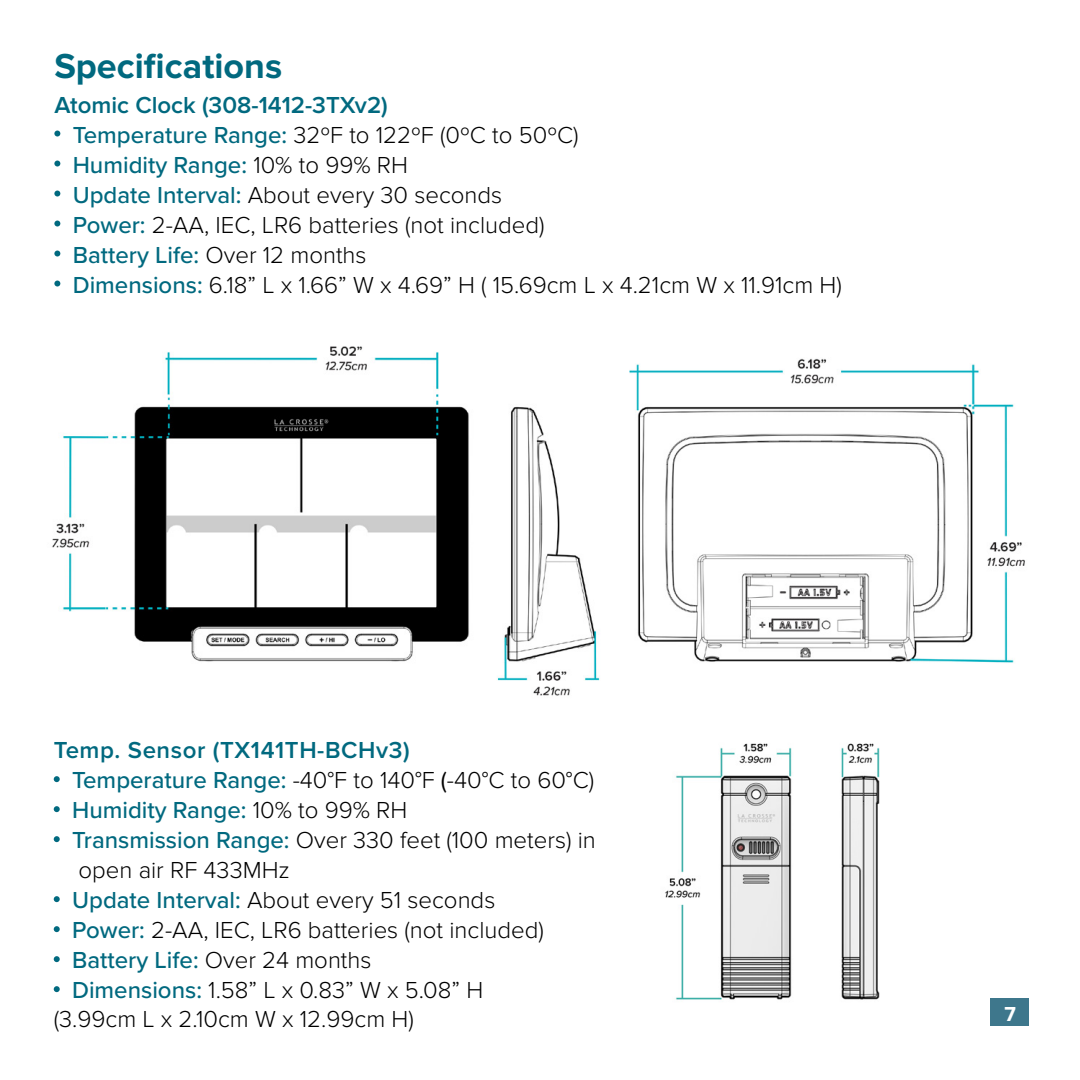
<style>
.page{position:relative;width:1080px;height:1080px;background:#fff}
.page>*{position:absolute;margin:0;border:0;box-sizing:border-box;transform-origin:0 0}
.t1{font:700 36px "Proxima Nova";color:#01697f}
.t2{font:300 24px/30px "Proxima Nova";color:#000}
.t3{font:500 24px "Proxima Nova";color:#01697f}
.t4{font:600 24px "Proxima Nova";letter-spacing:.025em;color:#01697f}
.t5{font:700 21px "Proxima Nova";color:#fff}
.s1{font-weight:600;color:#01697f}
.s2{font-weight:500;color:#01697f}
.s3{font-weight:400}
.s4{font-weight:300;color:#000}
</style>
<div class="page">
<div style="left:991px;top:998px;width:38px;height:28px;background:#3e778c"></div>
<svg style="left:54px;top:131px;width:6px;height:6px"></svg>
<svg style="left:54px;top:161px;width:6px;height:6px"></svg>
<svg style="left:54px;top:191px;width:6px;height:6px"></svg>
<svg style="left:54px;top:221px;width:6px;height:6px"></svg>
<svg style="left:54px;top:251px;width:6px;height:6px"></svg>
<svg style="left:54px;top:281px;width:6px;height:6px"></svg>
<svg style="left:54px;top:776px;width:6px;height:6px"></svg>
<svg style="left:54px;top:806px;width:6px;height:6px"></svg>
<svg style="left:54px;top:836px;width:6px;height:6px"></svg>
<svg style="left:54px;top:896px;width:6px;height:6px"></svg>
<svg style="left:54px;top:926px;width:6px;height:6px"></svg>
<svg style="left:54px;top:956px;width:6px;height:6px"></svg>
<svg style="left:54px;top:986px;width:6px;height:6px"></svg>
<img style="left:665px;top:743px;width:215px;height:257px">
<img style="left:52px;top:346px;width:973px;height:350px">
<h1 class="t1" style="left:54px;top:46px;width:229px">Specifications</h1>
<p class="t2" style="left:73px;top:90px;width:771px;text-indent:-18px"><span class="s1">Atomic Clock (308-1412-3TXv2)<br></span><span class="s2">Temperature Range:</span> 32ºF to 122ºF (0ºC to 50ºC)<br><span class="s2">Humidity Range:</span> 10% to 99% RH<br><span class="s2">Update Interval:</span> About every 30 seconds<br><span class="s2">Power:</span> 2-AA, IEC, LR6 batteries (not included)<br><span class="s2">Battery Life:</span> Over 12 months<br><span class="s2">Dimensions:</span> 6.18” L x 1.66” W x 4.69” H ( 15.69cm L x 4.21cm W x 11.91cm H)</p>
<p class="t4" style="left:54px;top:736px;width:358px">Temp. Sensor (TX141TH-BCHv3)</p>
<p class="t2" style="left:72px;top:765px;width:524px"><span class="s2">Temperature Range:</span> -40°F to 140°F <span class="s3">(</span>-40°C to 60°C)</p>
<p class="t3" style="left:72px;top:792px;width:337px">Humidity Range: <span class="s4">10% to 99% RH</span></p>
<p class="t2" style="left:72px;top:825px;width:525px"><span class="s2">Transmission Range:</span> Over 330 feet (100 meters) in</p>
<p class="t2" style="left:79px;top:855px;width:213px">open air RF 433MHz</p>
<p class="t2" style="left:72px;top:885px;width:425px"><span class="s2">Update Interval:</span> About every 51 seconds</p>
<p class="t2" style="left:72px;top:915px;width:473px"><span class="s2">Power:</span> 2-AA, IEC, LR6 batteries (not included)</p>
<p class="t3" style="left:72px;top:942px;width:301px">Battery Life: <span class="s4">Over 24 months</span></p>
<p class="t2" style="left:72px;top:975px;width:413px"><span class="s2">Dimensions:</span> 1.58” L x 0.83” W x 5.08” H</p>
<p class="t2" style="left:54px;top:1004px;width:362px">(3.99cm L x 2.10cm W x 12.99cm H)</p>
<p class="t5" style="left:1004px;top:1002px;width:13px">7</p>
</div>
